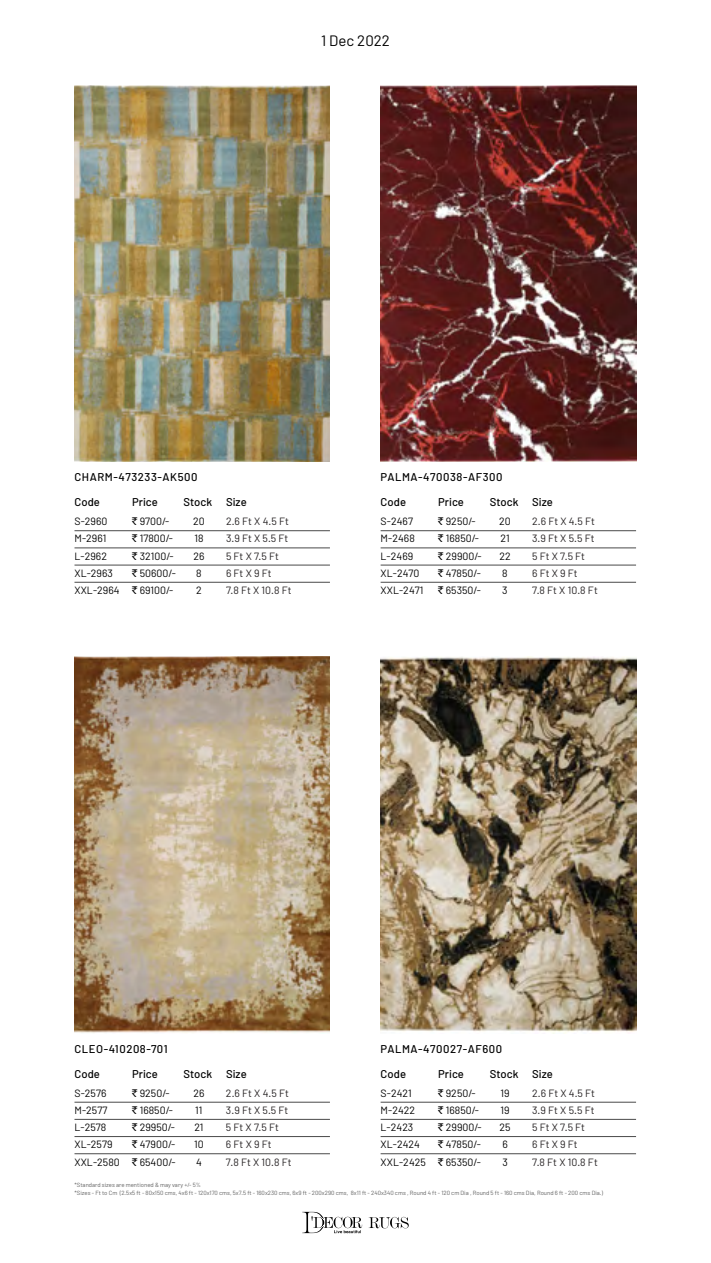
<style>
.page{position:relative;width:711px;height:1263px;background:#fff}
.page>*{position:absolute;margin:0;border:0;box-sizing:border-box;transform-origin:0 0}
.t1{font:15px "Barlow";color:#000}
.t2{font:500 11.25px "Barlow";letter-spacing:.005em;color:#000}
.t3{font:500 11.25px "Barlow";letter-spacing:.05em;color:#000}
.t4{font:10.5px/17.2px "Barlow";letter-spacing:.005em;color:#000}
.t5{font:10.5px/17.2px "Barlow";letter-spacing:.005em;color:#242021}
.t6{font:6px/7.2px "Barlow";color:#616161}
.s1{font-family:"Indian Rupee"}
</style>
<div class="page">
<svg style="left:368px;top:1217px;width:40px;height:11px"></svg>
<svg style="left:302px;top:1212px;width:60px;height:21px"></svg>
<img style="left:74px;top:85px;width:256px;height:377px">
<hr style="left:74px;top:530px;width:256px;height:1px;background:#4a4a4a">
<hr style="left:74px;top:548px;width:256px;height:1px;background:#4a4a4a">
<hr style="left:74px;top:565px;width:256px;height:1px;background:#4a4a4a">
<hr style="left:74px;top:582px;width:256px;height:1px;background:#4a4a4a">
<img style="left:380px;top:85px;width:255px;height:377px">
<hr style="left:380px;top:530px;width:255px;height:1px;background:#4a4a4a">
<hr style="left:380px;top:548px;width:255px;height:1px;background:#4a4a4a">
<hr style="left:380px;top:565px;width:255px;height:1px;background:#4a4a4a">
<hr style="left:380px;top:582px;width:255px;height:1px;background:#4a4a4a">
<img style="left:74px;top:656px;width:256px;height:377px">
<hr style="left:74px;top:1102px;width:256px;height:1px;background:#4a4a4a">
<hr style="left:74px;top:1119px;width:256px;height:1px;background:#4a4a4a">
<hr style="left:74px;top:1136px;width:256px;height:1px;background:#4a4a4a">
<hr style="left:74px;top:1153px;width:256px;height:1px;background:#4a4a4a">
<img style="left:380px;top:656px;width:255px;height:377px">
<hr style="left:380px;top:1102px;width:255px;height:1px;background:#4a4a4a">
<hr style="left:380px;top:1119px;width:255px;height:1px;background:#4a4a4a">
<hr style="left:380px;top:1136px;width:255px;height:1px;background:#4a4a4a">
<hr style="left:380px;top:1153px;width:255px;height:1px;background:#4a4a4a">
<h1 class="t1" style="left:321px;top:31px;width:70px">1 Dec 2022</h1>
<p class="t3" style="left:74px;top:470px;width:124px">CHARM-473233-AK500</p>
<p class="t2" style="left:74px;top:495px;width:27px">Code</p>
<p class="t2" style="left:183px;top:495px;width:65px">Stock Size</p>
<p class="t4" style="left:193px;top:512px;width:13px">20<br>18<br>26<br>8<br>2</p>
<p class="t5" style="left:226px;top:512px;width:67px">2.6 Ft X 4.5 Ft<br>3.9 Ft X 5.5 Ft<br>5 Ft X 7.5 Ft<br>6 Ft X 9 Ft<br>7.8 Ft X 10.8 Ft</p>
<p class="t2" style="left:132px;top:495px;width:27px">Price</p>
<p class="t4" style="left:132px;top:512px;width:45px"><span class="s1">`</span>9700/- <span class="s1">`</span>17800/- <span class="s1">`</span>32100/- <span class="s1">`</span>50600/- <span class="s1">`</span>69100/-</p>
<p class="t4" style="left:74px;top:512px;width:47px">S-2960<br>M-2961<br>L-2962<br>XL-2963<br>XXL-2964</p>
<p class="t3" style="left:380px;top:470px;width:123px">PALMA-470038-AF300</p>
<p class="t2" style="left:380px;top:495px;width:27px">Code</p>
<p class="t2" style="left:489px;top:495px;width:65px">Stock Size</p>
<p class="t4" style="left:499px;top:512px;width:13px">20<br>21<br>22<br>8<br>3</p>
<p class="t5" style="left:531px;top:512px;width:67px">2.6 Ft X 4.5 Ft<br>3.9 Ft X 5.5 Ft<br>5 Ft X 7.5 Ft<br>6 Ft X 9 Ft<br>7.8 Ft X 10.8 Ft</p>
<p class="t2" style="left:438px;top:495px;width:27px">Price</p>
<p class="t4" style="left:438px;top:512px;width:45px"><span class="s1">`</span>9250/- <span class="s1">`</span>16850/- <span class="s1">`</span>29900/- <span class="s1">`</span>47850/- <span class="s1">`</span>65350/-</p>
<p class="t4" style="left:380px;top:512px;width:44px">S-2467<br>M-2468<br>L-2469<br>XL-2470<br>XXL-2471</p>
<p class="t3" style="left:74px;top:1042px;width:94px">CLEO-410208-701</p>
<p class="t2" style="left:74px;top:1066px;width:27px">Code</p>
<p class="t2" style="left:183px;top:1066px;width:65px">Stock Size</p>
<p class="t4" style="left:193px;top:1084px;width:13px">26<br>11<br>21<br>10<br>4</p>
<p class="t5" style="left:226px;top:1084px;width:67px">2.6 Ft X 4.5 Ft<br>3.9 Ft X 5.5 Ft<br>5 Ft X 7.5 Ft<br>6 Ft X 9 Ft<br>7.8 Ft X 10.8 Ft</p>
<p class="t2" style="left:132px;top:1066px;width:27px">Price</p>
<p class="t4" style="left:132px;top:1084px;width:45px"><span class="s1">`</span>9250/- <span class="s1">`</span>16850/- <span class="s1">`</span>29950/- <span class="s1">`</span>47900/- <span class="s1">`</span>65400/-</p>
<p class="t4" style="left:74px;top:1084px;width:47px">S-2576<br>M-2577<br>L-2578<br>XL-2579<br>XXL-2580</p>
<p class="t3" style="left:380px;top:1042px;width:123px">PALMA-470027-AF600</p>
<p class="t2" style="left:380px;top:1066px;width:27px">Code</p>
<p class="t2" style="left:489px;top:1066px;width:65px">Stock Size</p>
<p class="t4" style="left:499px;top:1084px;width:13px">19<br>19<br>25<br>6<br>3</p>
<p class="t5" style="left:531px;top:1084px;width:67px">2.6 Ft X 4.5 Ft<br>3.9 Ft X 5.5 Ft<br>5 Ft X 7.5 Ft<br>6 Ft X 9 Ft<br>7.8 Ft X 10.8 Ft</p>
<p class="t2" style="left:438px;top:1066px;width:27px">Price</p>
<p class="t4" style="left:438px;top:1084px;width:45px"><span class="s1">`</span>9250/- <span class="s1">`</span>16850/- <span class="s1">`</span>29900/- <span class="s1">`</span>47850/- <span class="s1">`</span>65350/-</p>
<p class="t4" style="left:380px;top:1084px;width:47px">S-2421<br>M-2422<br>L-2423<br>XL-2424<br>XXL-2425</p>
<p class="t6" style="left:74px;top:1181px;width:529px">*Standard sizes are mentioned &amp; may vary +/- 5%<br>*Sizes - Ft to Cm (2.5x5 ft - 80x150 cms, 4x6 ft - 120x170 cms, 5x7.5 ft - 160x230 cms, 6x9 ft - 200x290 cms, 8x11 ft - 240x340 cms , Round 4 ft - 120 cm Dia , Round 5 ft - 160 cms Dia, Round 6 ft - 200 cms Dia.)</p>
</div>
